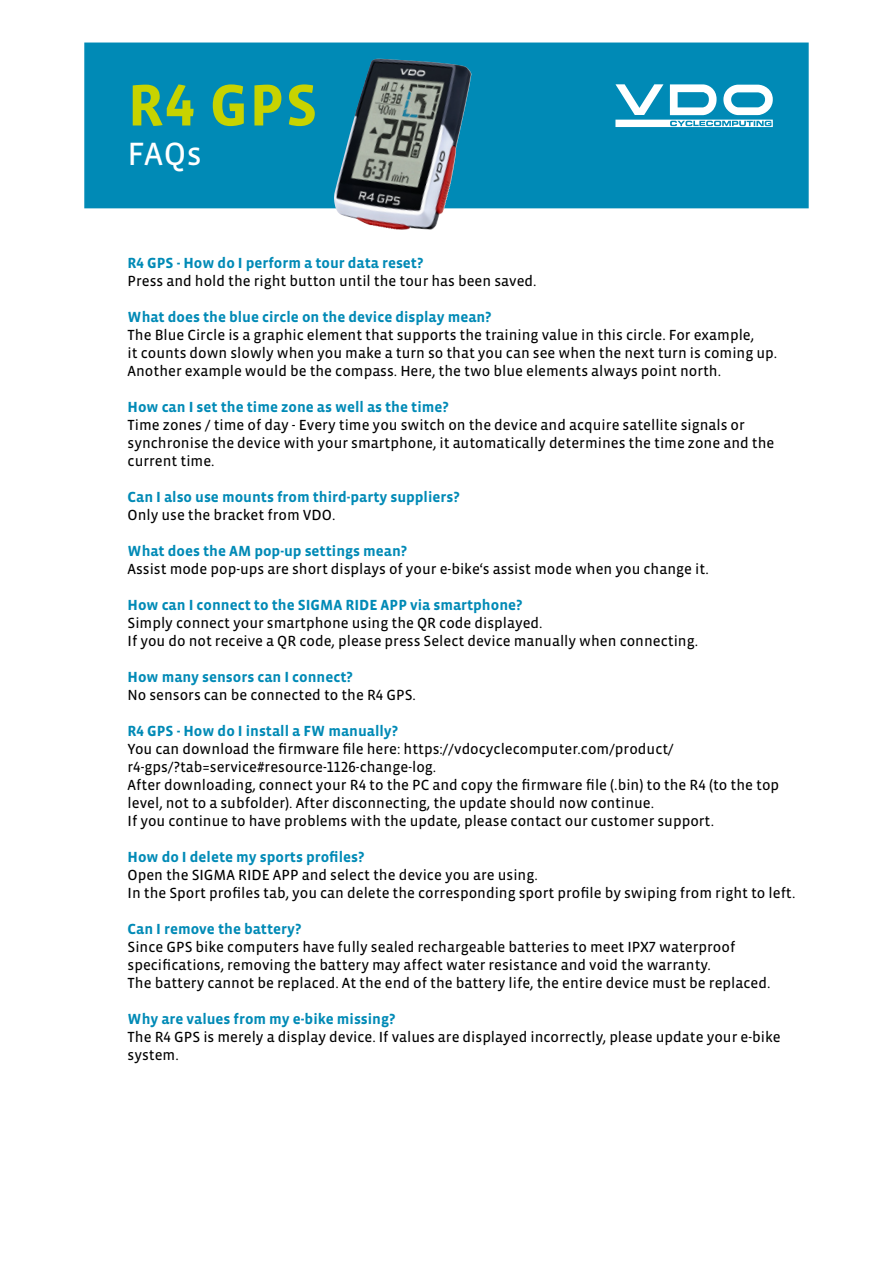
<style>
.page{position:relative;width:893px;height:1263px;background:#fff}
.page>*{position:absolute;margin:0;border:0;box-sizing:border-box;transform-origin:0 0}
.t1{font:700 60px "Vista Sans OT";color:#c7d300}
.t2{font:33px "Vista Sans OT";color:#fff}
.t3{font:15px/18px "Vista Sans OT";color:#000}
.t4{font:700 15px "Vista Sans OT";color:#008ab6}
</style>
<div class="page">
<div style="left:84px;top:43px;width:725px;height:165px;background:#008ab6"></div>
<img style="left:333px;top:59px;width:138px;height:171px">
<svg style="left:615px;top:84px;width:158px;height:43px"></svg>
<p class="t1" style="left:128px;top:74px;width:192px">R4 GPS</p>
<p class="t2" style="left:128px;top:137px;width:76px">FAQs</p>
<p class="t4" style="left:128px;top:255px;width:297px">R4 GPS - How do I perform a tour data reset?</p>
<p class="t3" style="left:128px;top:272px;width:411px">Press and hold the right button until the tour has been saved.</p>
<p class="t4" style="left:128px;top:309px;width:366px">What does the blue circle on the device display mean?</p>
<p class="t3" style="left:128px;top:326px;width:651px">The Blue Circle is a graphic element that supports the training value in this circle. For example,<br>it counts down slowly when you make a turn so that you can see when the next turn is coming up.<br>Another example would be the compass. Here, the two blue elements always point north.</p>
<p class="t4" style="left:128px;top:399px;width:323px">How can I set the time zone as well as the time?</p>
<p class="t3" style="left:128px;top:416px;width:648px">Time zones / time of day - Every time you switch on the device and acquire satellite signals or synchronise the device with your smartphone, it automatically determines the time zone and the current time.</p>
<p class="t4" style="left:128px;top:489px;width:334px">Can I also use mounts from third-party suppliers?</p>
<p class="t3" style="left:128px;top:506px;width:209px">Only use the bracket from VDO.</p>
<p class="t4" style="left:128px;top:543px;width:281px">What does the AM pop-up settings mean?</p>
<p class="t3" style="left:128px;top:560px;width:583px">Assist mode pop-ups are short displays of your e-bike‘s assist mode when you change it.</p>
<p class="t4" style="left:128px;top:597px;width:397px">How can I connect to the SIGMA RIDE APP via smartphone?</p>
<p class="t3" style="left:128px;top:614px;width:572px">Simply connect your smartphone using the QR code displayed.<br>If you do not receive a QR code, please press Select device manually when connecting.</p>
<p class="t4" style="left:128px;top:669px;width:227px">How many sensors can I connect?</p>
<p class="t3" style="left:128px;top:686px;width:290px">No sensors can be connected to the R4 GPS.</p>
<p class="t4" style="left:128px;top:723px;width:272px">R4 GPS - How do I install a FW manually?</p>
<p class="t3" style="left:128px;top:740px;width:653px">You can download the firmware file here: https://vdocyclecomputer.com/product/ r4-gps/?tab=service#resource-1126-change-log.<br>After downloading, connect your R4 to the PC and copy the firmware file (.bin) to the R4 (to the top level, not to a subfolder). After disconnecting, the update should now continue.<br>If you continue to have problems with the update, please contact our customer support.</p>
<p class="t4" style="left:128px;top:849px;width:238px">How do I delete my sports profiles?</p>
<p class="t3" style="left:128px;top:866px;width:669px">Open the SIGMA RIDE APP and select the device you are using.<br>In the Sport profiles tab, you can delete the corresponding sport profile by swiping from right to left.</p>
<p class="t4" style="left:128px;top:921px;width:175px">Can I remove the battery?</p>
<p class="t3" style="left:128px;top:938px;width:644px">Since GPS bike computers have fully sealed rechargeable batteries to meet IPX7 waterproof specifications, removing the battery may affect water resistance and void the warranty.<br>The battery cannot be replaced. At the end of the battery life, the entire device must be replaced.</p>
<p class="t4" style="left:128px;top:1011px;width:270px">Why are values from my e-bike missing?</p>
<p class="t3" style="left:128px;top:1028px;width:655px">The R4 GPS is merely a display device. If values are displayed incorrectly, please update your e-bike system.</p>
</div>
